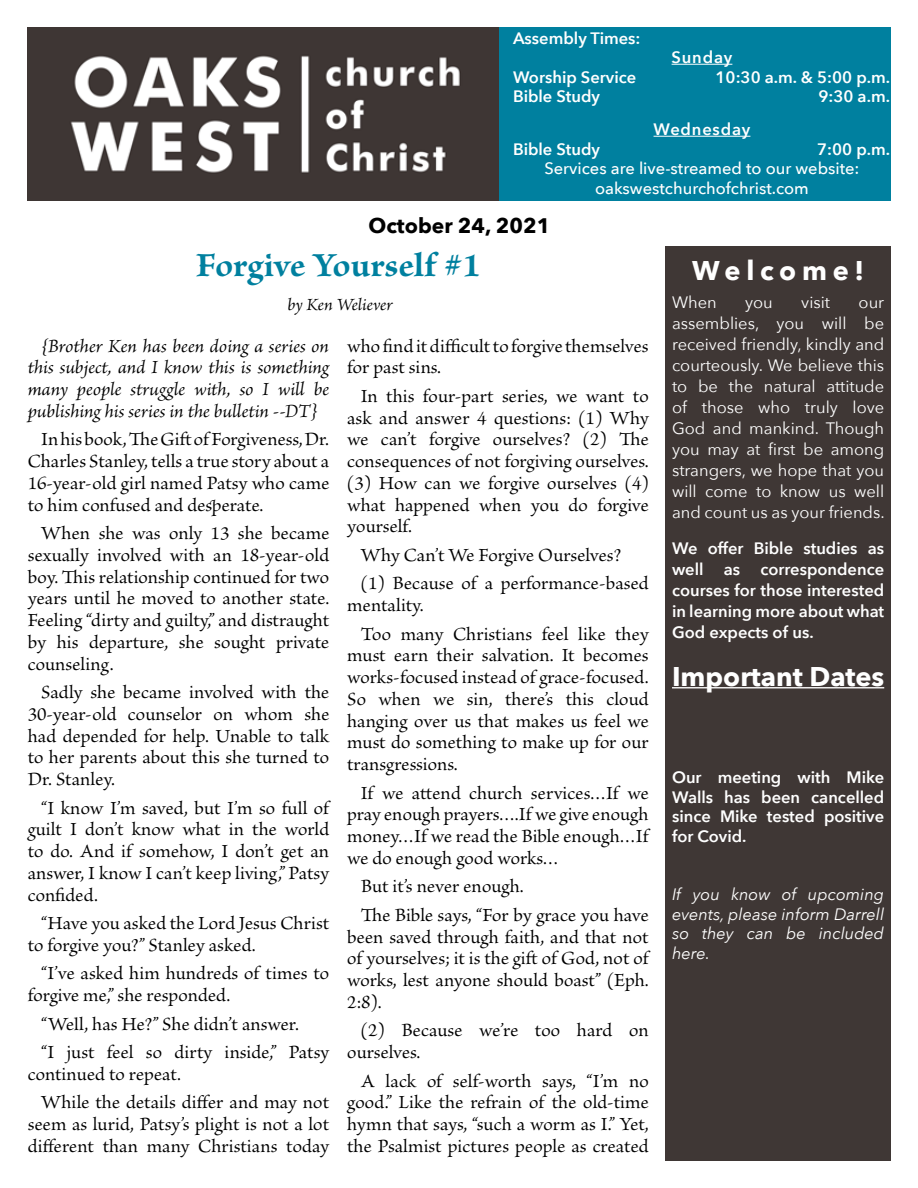
<style>
.page{position:relative;width:918px;height:1188px;background:#fff}
.page>*{position:absolute;margin:0;border:0;box-sizing:border-box;transform-origin:0 0}
.t1{font:700 36px "Brioso Pro";color:#00809f}
.t2{font:700 27px "Avenir Next";color:#fff}
.t3{font:700 27px "Avenir Next";letter-spacing:.21em;color:#fff}
.t4{font:700 21px "Avenir Next";color:#000}
.t5{font:19.5px/21.8px "Brioso Pro";color:#000}
.t6{font:italic 19.5px/21.8px "Brioso Pro";color:#000;text-align:justify}
.t7{font:italic 18px "Brioso Pro";color:#000}
.t8{font:600 16.5px/21.1px "Avenir Next";color:#fff;text-align:justify}
.t9{font:16.5px/21px "Avenir Next";color:#fff;text-align:justify}
.t10{font:italic 16.5px/19.5px "Avenir Next";color:#fff;text-align:justify}
.t11{font:500 16.5px/19.5px "Avenir Next";color:#fff;text-align:center}
.t12{font:600 16.5px "Avenir Next";letter-spacing:.05em;color:#fff}
</style>
<div class="page">
<img style="left:28px;top:27px;width:472px;height:174px">
<div style="left:500px;top:27px;width:391px;height:174px;background:#00809f"></div>
<hr style="left:672px;top:64px;width:60px;height:1px;background:#fff">
<hr style="left:654px;top:136px;width:96px;height:1px;background:#fff">
<div style="left:665px;top:246px;width:226px;height:915px;background:#3f3735"></div>
<hr style="left:672px;top:687px;width:212px;height:1px;background:#fff">
<p class="t8" style="left:513px;top:27px;width:129px">Assembly Times:</p>
<p class="t8" style="left:672px;top:46px;width:62px">Sunday</p>
<p class="t8" style="left:513px;top:66px;width:125px">Worship Service</p>
<p class="t8" style="left:716px;top:66px;width:176px">10:30 a.m. &amp; 5:00 p.m.</p>
<p class="t8" style="left:513px;top:85px;width:89px">Bible Study</p>
<p class="t8" style="left:818px;top:85px;width:73px">9:30 a.m.</p>
<p class="t12" style="left:654px;top:115px;width:98px">Wednesday</p>
<p class="t8" style="left:513px;top:138px;width:89px">Bible Study</p>
<p class="t8" style="left:817px;top:138px;width:74px">7:00 p.m.</p>
<p class="t11" style="left:544px;top:158px;width:317px">Services are live-streamed to our website: oakswestchurchofchrist.com</p>
<p class="t4" style="left:368px;top:207px;width:183px">October 24, 2021</p>
<h2 class="t3" style="left:692px;top:247px;width:173px">Welcome!</h2>
<p class="t9" style="left:672px;top:291px;width:46px">When</p>
<p class="t9" style="left:745px;top:291px;width:29px">you</p>
<p class="t9" style="left:801px;top:291px;width:30px">visit</p>
<h1 class="t1" style="left:196px;top:245px;width:287px">Forgive Yourself #1</h1>
<p class="t7" style="left:287px;top:293px;width:107px">by Ken Weliever</p>
<p class="t6" style="left:28px;top:334px;width:303px;text-indent:13px">{Brother Ken has been doing a series on this subject, and I know this is something many people struggle with, so I will be publishing his series in the bulletin --DT}</p>
<p class="t5" style="left:28px;top:430px;width:303px;text-align:justify;text-indent:13px">In his book, The Gift of Forgiveness, Dr.<br>Charles Stanley, tells a true story about a 16-year-old girl named Patsy who came to him confused and desperate.</p>
<p class="t5" style="left:28px;top:523px;width:303px;text-align:justify;text-indent:13px">When she was only 13 she became sexually involved with an 18-year-old boy. This relationship continued for two years until he moved to another state.<br>Feeling “dirty and guilty,” and distraught by his departure, she sought private counseling.</p>
<p class="t5" style="left:28px;top:682px;width:303px;text-align:justify;text-indent:13px">Sadly she became involved with the 30-year-old counselor on whom she had depended for help. Unable to talk to her parents about this she turned to Dr. Stanley.</p>
<p class="t5" style="left:28px;top:798px;width:303px;text-align:justify;text-indent:13px">“I know I’m saved, but I’m so full of guilt I don’t know what in the world to do. And if somehow, I don’t get an answer, I know I can’t keep living,” Patsy confided.</p>
<p class="t5" style="left:28px;top:913px;width:303px;text-indent:13px">“Have you asked the Lord Jesus Christ to forgive you?” Stanley asked.</p>
<p class="t5" style="left:28px;top:964px;width:303px;text-indent:13px">“I’ve asked him hundreds of times to forgive me,” she responded.</p>
<p class="t5" style="left:41px;top:1010px;width:290px;line-height:28.5px">“Well, has He?” She didn’t answer.<br>“I just feel so dirty inside,” Patsy</p>
<p class="t5" style="left:41px;top:1061px;width:290px;line-height:28.5px;text-indent:-13px">continued to repeat.<br>While the details differ and may not</p>
<p class="t5" style="left:28px;top:1114px;width:303px">seem as lurid, Patsy’s plight is not a lot different than many Christians today</p>
<p class="t9" style="left:672px;top:291px;width:214px;text-indent:187px">our assemblies, you will be received friendly, kindly and courteously. We believe this to be the natural attitude of those who truly love God and mankind. Though you may at first be among strangers, we hope that you will come to know us well and count us as your friends.</p>
<p class="t8" style="left:672px;top:537px;width:214px">We offer Bible studies as well as correspondence courses for those interested in learning more about what God expects of us.</p>
<h2 class="t2" style="left:672px;top:653px;width:214px">Important Dates</h2>
<p class="t5" style="left:347px;top:336px;width:303px">who find it difficult to forgive themselves for past sins.</p>
<p class="t5" style="left:347px;top:386px;width:303px;text-align:justify;text-indent:13px">In this four-part series, we want to ask and answer 4 questions: (1) Why we can’t forgive ourselves? (2) The consequences of not forgiving ourselves. (3) How can we forgive ourselves (4) what happened when you do forgive yourself.</p>
<p class="t5" style="left:361px;top:542px;width:290px;line-height:28.5px">Why Can’t We Forgive Ourselves? (1) Because of a performance-based</p>
<p class="t5" style="left:361px;top:592px;width:290px;line-height:28.5px;text-indent:-13px">mentality.<br>Too many Christians feel like they</p>
<p class="t5" style="left:347px;top:646px;width:303px;text-align:justify">must earn their salvation. It becomes works-focused instead of grace-focused.<br>So when we sin, there’s this cloud hanging over us that makes us feel we must do something to make up for our transgressions.</p>
<p class="t5" style="left:347px;top:783px;width:303px;text-align:justify;text-indent:13px">If we attend church services…If we pray enough prayers….If we give enough money…If we read the Bible enough…If we do enough good works…</p>
<p class="t5" style="left:361px;top:873px;width:289px;line-height:28.5px">But it’s never enough.<br>The Bible says, “For by grace you have</p>
<p class="t5" style="left:347px;top:927px;width:303px;text-align:justify">been saved through faith, and that not of yourselves; it is the gift of God, not of works, lest anyone should boast” (Eph.<br>2:8).</p>
<p class="t5" style="left:347px;top:1021px;width:303px;text-indent:13px">(2) Because we’re too hard on ourselves.</p>
<p class="t5" style="left:347px;top:1071px;width:303px;text-align:justify;text-indent:13px">A lack of self-worth says, “I’m no good.” Like the refrain of the old-time hymn that says, “such a worm as I.” Yet, the Psalmist pictures people as created</p>
<p class="t8" style="left:672px;top:767px;width:214px;line-height:19.5px">Our meeting with Mike Walls has been cancelled since Mike tested positive for Covid.</p>
<p class="t10" style="left:672px;top:884px;width:214px">If you know of upcoming events, please inform Darrell so they can be included here.</p>
</div>
